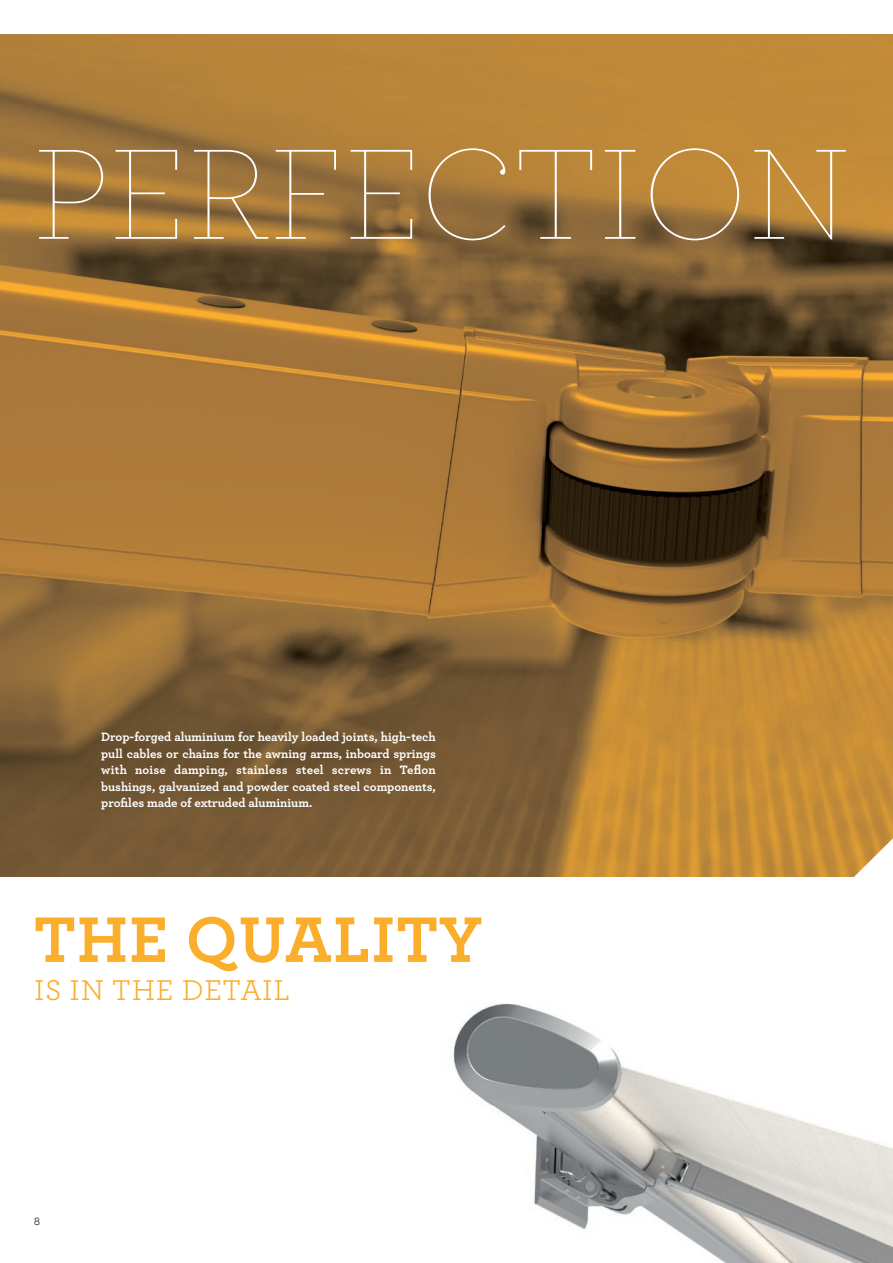
<style>
.page{position:relative;width:893px;height:1263px;background:#fff}
.page>*{position:absolute;margin:0;border:0;box-sizing:border-box;transform-origin:0 0}
.t1{font:100 135px "Archer";letter-spacing:.02em;color:#fff}
.t2{font:700 67.5px "Archer";letter-spacing:.02em;color:#fbad2c}
.t3{font:30px "Archer";letter-spacing:.02em;color:#fbad2c}
.t4{font:700 12.75px/16.5px "Archer";color:#fff;text-align:justify}
.t5{font:300 10.5px "Helvetica Neue LT Com";color:#231f20}
</style>
<div class="page">
<img style="left:0;top:34px;width:893px;height:842px">
<svg style="left:766px;top:838px;width:127px;height:39px;background:#cf9f55"></svg>
<img style="left:453px;top:1003px;width:440px;height:260px">
<h1 class="t1" style="left:34px;top:114px;width:816px">PERFECTION</h1>
<p class="t4" style="left:101px;top:728px;width:336px">Drop-forged aluminium for heavily loaded joints, high-tech pull cables or chains for the awning arms, inboard springs with noise damping, stainless steel screws in Teflon bushings, galvanized and powder coated steel components, profiles made of extruded aluminium.</p>
<h2 class="t2" style="left:34px;top:886px;width:450px">THE QUALITY</h2>
<h3 class="t3" style="left:34px;top:970px;width:258px">IS IN THE DETAIL</h3>
<p class="t5" style="left:34px;top:1215px;width:7px">8</p>
</div>
